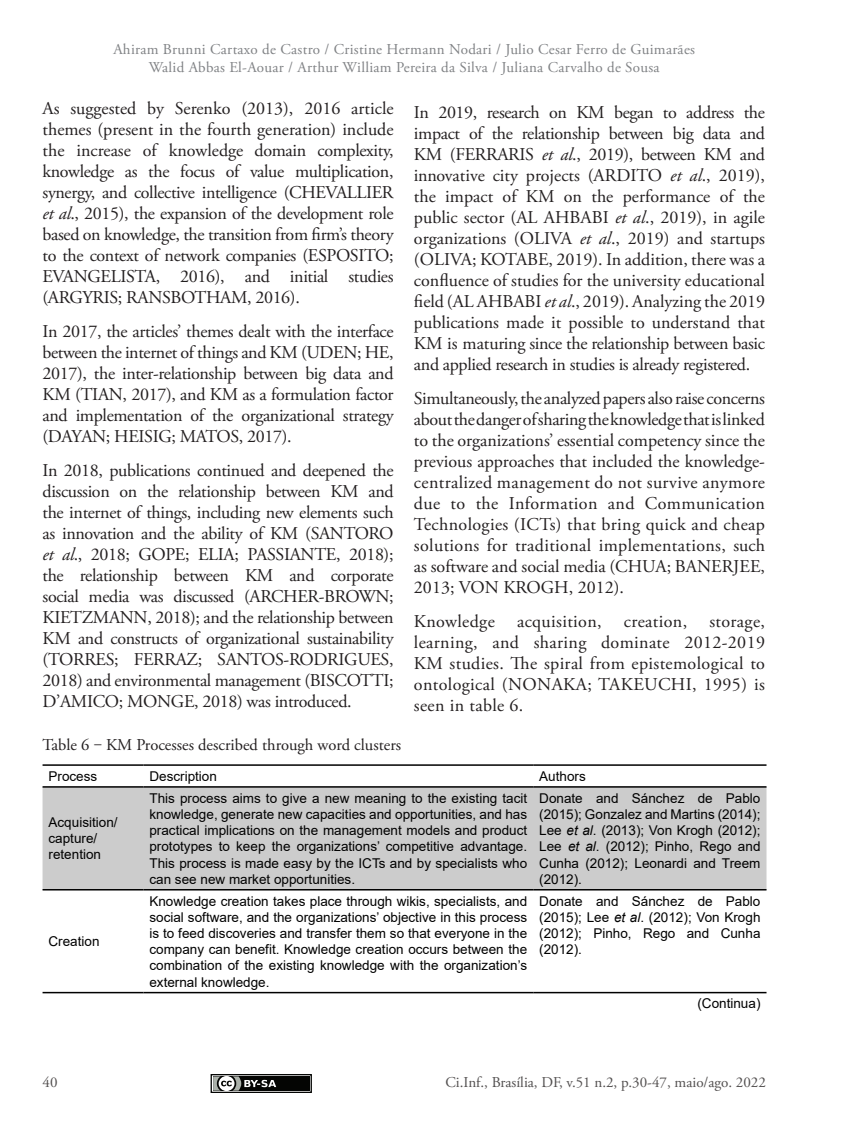
<style>
.page{position:relative;width:851px;height:1127px;background:#fff}
.page>*{position:absolute;margin:0;border:0;box-sizing:border-box;transform-origin:0 0}
.Corpo_de_Texto{font:18px/21px "Adobe Garamond Pro";letter-spacing:-.02em;color:#231f20;text-align:justify}
.Ci_Inf__Título_image{font:16.5px "Adobe Garamond Pro";color:#231f20}
.t1{font:15px/18px "Adobe Garamond Pro";letter-spacing:.02em;color:#808285;text-align:center}
.t2{font:15px "Adobe Garamond Pro";color:#524f4f}
.Ci_Inf__Tabela{font:13.5px/16.2px "Arial";color:#000;text-align:justify}
.s1{font-style:italic}
</style>
<div class="page">
<div style="left:211px;top:1074px;width:100px;height:18px;background:#040503"></div>
<div style="left:210px;top:1074px;width:102px;height:19px;border:1px solid #040503"></div>
<svg style="left:210px;top:1074px;width:66px;height:19px"></svg>
<div style="left:43px;top:788px;width:723px;height:101px;background:#ccc"></div>
<hr style="left:43px;top:764px;width:100px;height:2px;background:#000">
<hr style="left:143px;top:764px;width:390px;height:2px;background:#000">
<hr style="left:533px;top:764px;width:233px;height:2px;background:#000">
<hr style="left:43px;top:786px;width:100px;height:2px;background:#000">
<hr style="left:143px;top:786px;width:390px;height:2px;background:#000">
<hr style="left:533px;top:786px;width:233px;height:2px;background:#000">
<hr style="left:43px;top:889px;width:100px;height:1px;background:#000">
<hr style="left:143px;top:889px;width:390px;height:1px;background:#000">
<hr style="left:533px;top:889px;width:233px;height:1px;background:#000">
<hr style="left:43px;top:992px;width:100px;height:1px;background:#000">
<hr style="left:143px;top:992px;width:390px;height:1px;background:#000">
<hr style="left:533px;top:992px;width:233px;height:1px;background:#000">
<p class="t1" style="left:113px;top:41px;width:583px">Ahiram Brunni Cartaxo de Castro / Cristine Hermann Nodari / Julio Cesar Ferro de Guimarães<br>Walid Abbas El-Aouar / Arthur William Pereira da Silva / Juliana Carvalho de Sousa</p>
<p class="Corpo_de_Texto" style="left:43px;top:99px;width:352px">As suggested by Serenko (2013), 2016 article themes (present in the fourth generation) include the increase of knowledge domain complexity, knowledge as the focus of value multiplication, synergy, and collective intelligence (CHEVALLIER <span class="s1">et al</span>., 2015), the expansion of the development role based on knowledge, the transition from firm’s theory to the context of network companies (ESPOSITO; EVANGELISTA, 2016), and initial studies (ARGYRIS; RANSBOTHAM, 2016).</p>
<p class="Corpo_de_Texto" style="left:43px;top:321px;width:352px">In 2017, the articles’ themes dealt with the interface between the internet of things and KM (UDEN; HE, 2017), the inter-relationship between big data and KM (TIAN, 2017), and KM as a formulation factor and implementation of the organizational strategy (DAYAN; HEISIG; MATOS, 2017).</p>
<p class="Corpo_de_Texto" style="left:43px;top:460px;width:352px">In 2018, publications continued and deepened the discussion on the relationship between KM and the internet of things, including new elements such as innovation and the ability of KM (SANTORO <span class="s1">et al</span>., 2018; GOPE; ELIA; PASSIANTE, 2018); the relationship between KM and corporate social media was discussed (ARCHER-BROWN; KIETZMANN, 2018); and the relationship between KM and constructs of organizational sustainability (TORRES; FERRAZ; SANTOS-RODRIGUES, 2018) and environmental management (BISCOTTI; D’AMICO; MONGE, 2018) was introduced.</p>
<p class="Corpo_de_Texto" style="left:414px;top:103px;width:352px">In 2019, research on KM began to address the impact of the relationship between big data and KM (FERRARIS <span class="s1">et al</span>., 2019), between KM and innovative city projects (ARDITO <span class="s1">et al</span>., 2019), the impact of KM on the performance of the public sector (AL AHBABI <span class="s1">et al</span>., 2019), in agile organizations (OLIVA <span class="s1">et al</span>., 2019) and startups (OLIVA; KOTABE, 2019). In addition, there was a confluence of studies for the university educational field (AL AHBABI <span class="s1">et al</span>., 2019). Analyzing the 2019 publications made it possible to understand that KM is maturing since the relationship between basic and applied research in studies is already registered.</p>
<p class="Corpo_de_Texto" style="left:414px;top:389px;width:352px">Simultaneously, the analyzed papers also raise concerns about the danger of sharing the knowledge that is linked to the organizations’ essential competency since the previous approaches that included the knowledge&shy;centralized management do not survive anymore due to the Information and Communication Technologies (ICTs) that bring quick and cheap solutions for traditional implementations, such as software and social media (CHUA; BANERJEE, 2013; VON KROGH, 2012).</p>
<p class="Corpo_de_Texto" style="left:414px;top:611px;width:352px">Knowledge acquisition, creation, storage, learning, and sharing dominate 2012-2019<br>KM studies. The spiral from epistemological to ontological (NONAKA; TAKEUCHI, 1995) is seen in table 6.</p>
<p class="Ci_Inf__Título_image" style="left:43px;top:735px;width:360px">Table 6 ‒ KM Processes described through word clusters</p>
<p class="Ci_Inf__Tabela" style="left:49px;top:768px;width:50px">Process</p>
<p class="Ci_Inf__Tabela" style="left:149px;top:768px;width:69px">Description</p>
<p class="Ci_Inf__Tabela" style="left:539px;top:768px;width:48px">Authors</p>
<p class="Ci_Inf__Tabela" style="left:49px;top:814px;width:71px;text-align:left">Acquisition/ capture/ retention</p>
<p class="Ci_Inf__Tabela" style="left:149px;top:790px;width:379px">This process aims to give a new meaning to the existing tacit knowledge, generate new capacities and opportunities, and has practical implications on the management models and product prototypes to keep the organizations’ competitive advantage.<br>This process is made easy by the ICTs and by specialists who can see new market opportunities.</p>
<p class="Ci_Inf__Tabela" style="left:539px;top:790px;width:223px">Donate and Sánchez de Pablo (2015); Gonzalez and Martins (2014); Lee <span class="s1">et al</span>. (2013); Von Krogh (2012); Lee <span class="s1">et al</span>. (2012); Pinho, Rego and Cunha (2012); Leonardi and Treem (2012).</p>
<p class="Ci_Inf__Tabela" style="left:49px;top:933px;width:53px">Creation</p>
<p class="Ci_Inf__Tabela" style="left:149px;top:892px;width:379px">Knowledge creation takes place through wikis, specialists, and social software, and the organizations’ objective in this process is to feed discoveries and transfer them so that everyone in the company can benefit. Knowledge creation occurs between the combination of the existing knowledge with the organization’s external knowledge.</p>
<p class="Ci_Inf__Tabela" style="left:539px;top:892px;width:223px">Donate and Sánchez de Pablo (2015); Lee <span class="s1">et al</span>. (2012); Von Krogh (2012); Pinho, Rego and Cunha (2012).</p>
<p class="Ci_Inf__Tabela" style="left:697px;top:995px;width:65px">(Continua)</p>
<p class="t2" style="left:43px;top:1073px;width:16px">40</p>
<p class="t2" style="left:445px;top:1073px;width:322px">Ci.Inf., Brasília, DF, v.51 n.2, p.30-47, maio/ago. 2022</p>
</div>
